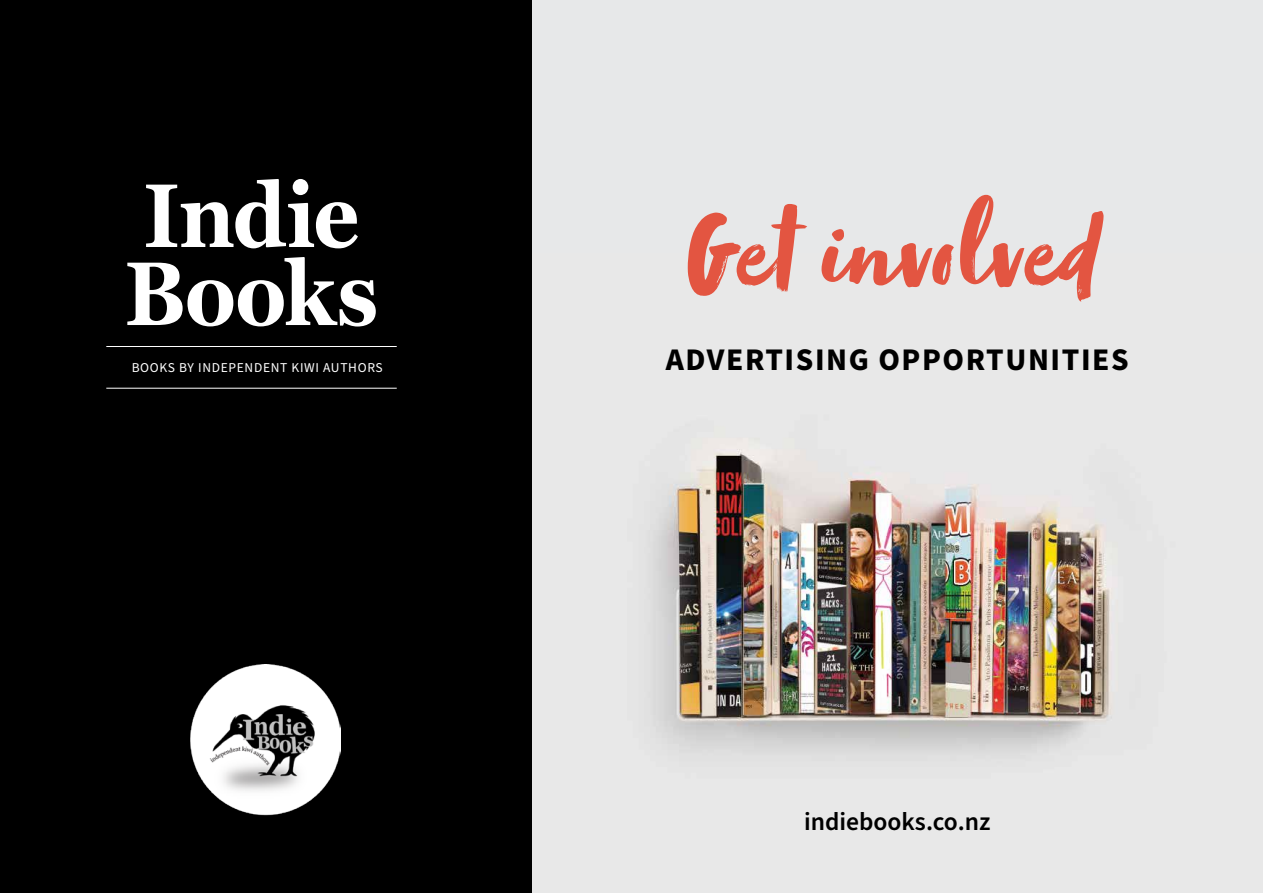
<style>
.page{position:relative;width:1263px;height:893px;background:#fff}
.page>*{position:absolute;margin:0;border:0;box-sizing:border-box;transform-origin:0 0}
.t1{font:121.5px "Zooja Pro";letter-spacing:.01em;color:#e35541}
.t2{font:700 90px/78px "Georgia";letter-spacing:-.015em;color:#fff;scale:.9 1}
.t3{font:700 31.5px "Source Sans Pro";letter-spacing:.05em;color:#000}
.t4{font:600 25.5px "Source Sans Pro";color:#000}
.t5{font:13.5px "Source Sans Pro";letter-spacing:.05em;color:#fff}
</style>
<div class="page">
<div style="left:531px;top:0;width:732px;height:893px;background:#e7e8e9"></div>
<img style="left:531px;top:253px;width:581px;height:640px">
<div style="left:0;top:0;width:531px;height:893px;background:#000"></div>
<hr style="left:106px;top:346px;width:291px;height:1px;background:#fff">
<hr style="left:106px;top:388px;width:291px;height:1px;background:#fff">
<img style="left:191px;top:665px;width:150px;height:151px">
<h2 class="t2" style="left:125px;top:172px;width:283px">Indie<br>Books</h2>
<p class="t5" style="left:132px;top:358px;width:253px">BOOKS BY INDEPENDENT KIWI AUTHORS</p>
<h1 class="t1" style="left:685px;top:180px;width:411px">Get involved</h1>
<h3 class="t3" style="left:666px;top:338px;width:464px">ADVERTISING OPPORTUNITIES</h3>
<h3 class="t4" style="left:804px;top:804px;width:188px">indiebooks.co.nz</h3>
</div>
